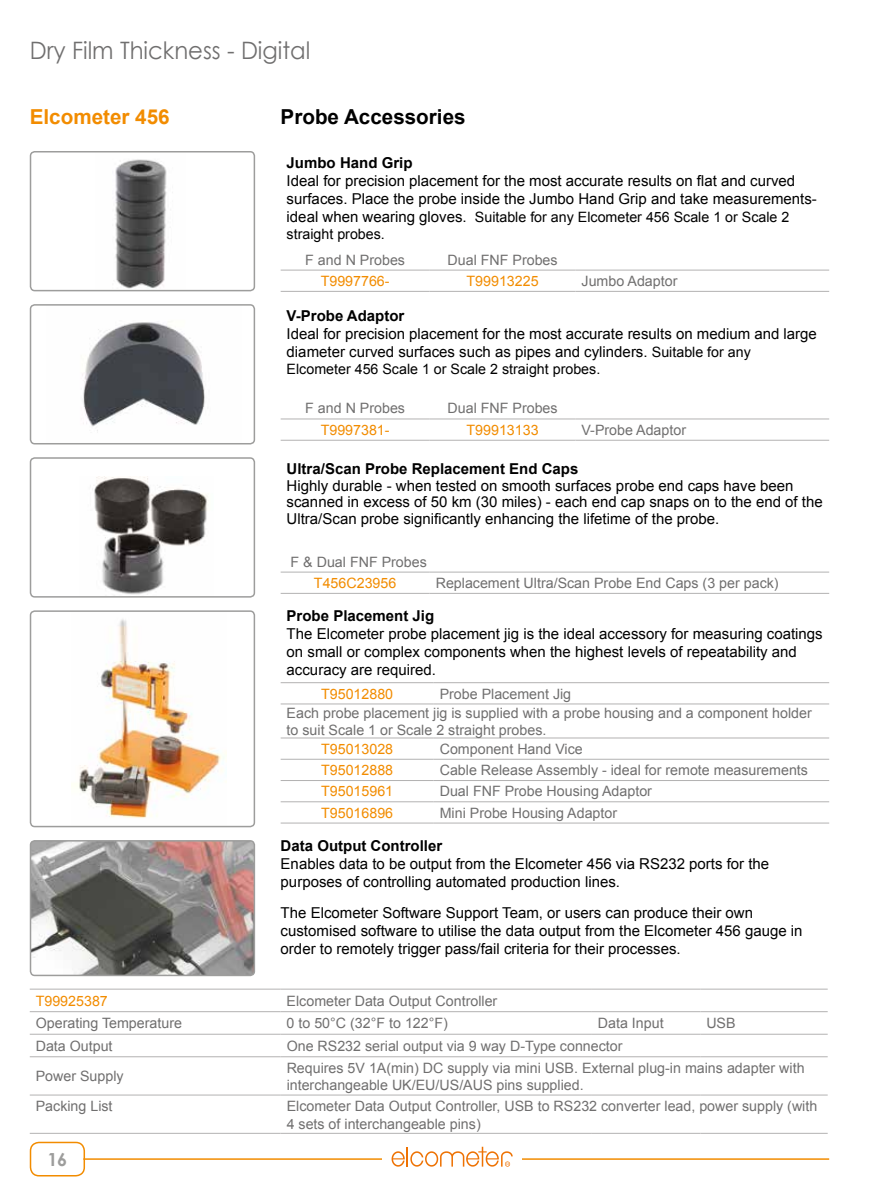
<style>
.page{position:relative;width:893px;height:1191px;background:#fff}
.page>*{position:absolute;margin:0;border:0;box-sizing:border-box;transform-origin:0 0}
.t1{font:24px "Century Gothic";color:#706f6f;scale:.95 1}
.t2{font:700 20.7px "Arial";color:#000}
.t3{font:700 20.7px "Arial";color:#f28c00}
.t4{font:700 18px "Century Gothic";color:#9d9d9c}
.t5{font:15px/18px "Arial";color:#000}
.t6{font:700 15px "Arial";color:#000}
.t7{font:14.25px/17.1px "Arial";color:#706f6f}
.t8{font:14.25px/17.1px "Arial";color:#000}
.t9{font:14.25px "Arial";color:#f28c00}
.s1{font-size:15px}
.s2{font-size:14.25px}
</style>
<div class="page">
<div style="left:30px;top:1141px;width:55px;height:35px;border:2px solid #f28c00;border-radius:9px"></div>
<hr style="left:83px;top:1158px;width:746px;height:1px;background:#f28c00">
<div style="left:382px;top:1139px;width:140px;height:35px;background:#fff"></div>
<svg style="left:392px;top:1146px;width:121px;height:20px"></svg>
<img style="left:94px;top:477px;width:114px;height:117px">
<div style="left:30px;top:457px;width:225px;height:140px;border:2px solid #9d9d9c;border-radius:4px"></div>
<hr style="left:281px;top:291px;width:149px;height:1px;background:#b3b2b2">
<hr style="left:430px;top:291px;width:146px;height:1px;background:#b3b2b2">
<hr style="left:576px;top:291px;width:253px;height:1px;background:#b3b2b2">
<hr style="left:281px;top:270px;width:149px;height:1px;background:#b3b2b2">
<hr style="left:430px;top:270px;width:146px;height:1px;background:#b3b2b2">
<hr style="left:576px;top:270px;width:253px;height:1px;background:#b3b2b2">
<img style="left:79px;top:619px;width:147px;height:199px">
<div style="left:30px;top:610px;width:225px;height:217px;border:2px solid #9d9d9c;border-radius:4px"></div>
<img style="left:115px;top:159px;width:52px;height:129px">
<div style="left:30px;top:151px;width:225px;height:140px;border:2px solid #9d9d9c;border-radius:4px"></div>
<img style="left:82px;top:322px;width:123px;height:109px">
<div style="left:30px;top:304px;width:225px;height:140px;border:2px solid #9d9d9c;border-radius:4px"></div>
<hr style="left:281px;top:682px;width:153px;height:1px;background:#b3b2b2">
<hr style="left:434px;top:682px;width:395px;height:1px;background:#b3b2b2">
<hr style="left:281px;top:703px;width:153px;height:1px;background:#b3b2b2">
<hr style="left:434px;top:703px;width:395px;height:1px;background:#b3b2b2">
<hr style="left:281px;top:737px;width:153px;height:1px;background:#b3b2b2">
<hr style="left:434px;top:737px;width:395px;height:1px;background:#b3b2b2">
<hr style="left:281px;top:759px;width:153px;height:1px;background:#b3b2b2">
<hr style="left:434px;top:759px;width:395px;height:1px;background:#b3b2b2">
<hr style="left:281px;top:780px;width:153px;height:1px;background:#b3b2b2">
<hr style="left:434px;top:780px;width:395px;height:1px;background:#b3b2b2">
<hr style="left:281px;top:801px;width:153px;height:1px;background:#b3b2b2">
<hr style="left:434px;top:801px;width:395px;height:1px;background:#b3b2b2">
<hr style="left:281px;top:823px;width:153px;height:1px;background:#b3b2b2">
<hr style="left:434px;top:823px;width:395px;height:1px;background:#b3b2b2">
<hr style="left:281px;top:440px;width:149px;height:1px;background:#b3b2b2">
<hr style="left:430px;top:440px;width:146px;height:1px;background:#b3b2b2">
<hr style="left:576px;top:440px;width:253px;height:1px;background:#b3b2b2">
<hr style="left:281px;top:419px;width:149px;height:1px;background:#b3b2b2">
<hr style="left:430px;top:419px;width:146px;height:1px;background:#b3b2b2">
<hr style="left:576px;top:419px;width:253px;height:1px;background:#b3b2b2">
<hr style="left:281px;top:593px;width:149px;height:1px;background:#b3b2b2">
<hr style="left:430px;top:593px;width:399px;height:1px;background:#b3b2b2">
<hr style="left:281px;top:572px;width:149px;height:1px;background:#b3b2b2">
<hr style="left:430px;top:572px;width:399px;height:1px;background:#b3b2b2">
<img style="left:33px;top:843px;width:219px;height:130px">
<div style="left:30px;top:840px;width:225px;height:136px;border:2px solid #9d9d9c;border-radius:4px"></div>
<hr style="left:30px;top:989px;width:251px;height:1px;background:#b3b2b2">
<hr style="left:281px;top:989px;width:311px;height:1px;background:#b3b2b2">
<hr style="left:592px;top:989px;width:108px;height:1px;background:#b3b2b2">
<hr style="left:700px;top:989px;width:128px;height:1px;background:#b3b2b2">
<hr style="left:30px;top:1011px;width:251px;height:1px;background:#b3b2b2">
<hr style="left:281px;top:1011px;width:311px;height:1px;background:#b3b2b2">
<hr style="left:592px;top:1011px;width:108px;height:1px;background:#b3b2b2">
<hr style="left:700px;top:1011px;width:128px;height:1px;background:#b3b2b2">
<hr style="left:30px;top:1034px;width:251px;height:1px;background:#b3b2b2">
<hr style="left:281px;top:1034px;width:311px;height:1px;background:#b3b2b2">
<hr style="left:592px;top:1034px;width:108px;height:1px;background:#b3b2b2">
<hr style="left:700px;top:1034px;width:128px;height:1px;background:#b3b2b2">
<hr style="left:30px;top:1056px;width:251px;height:1px;background:#b3b2b2">
<hr style="left:281px;top:1056px;width:311px;height:1px;background:#b3b2b2">
<hr style="left:592px;top:1056px;width:108px;height:1px;background:#b3b2b2">
<hr style="left:700px;top:1056px;width:128px;height:1px;background:#b3b2b2">
<hr style="left:30px;top:1094px;width:251px;height:1px;background:#b3b2b2">
<hr style="left:281px;top:1094px;width:311px;height:1px;background:#b3b2b2">
<hr style="left:592px;top:1094px;width:108px;height:1px;background:#b3b2b2">
<hr style="left:700px;top:1094px;width:128px;height:1px;background:#b3b2b2">
<hr style="left:30px;top:1133px;width:251px;height:1px;background:#b3b2b2">
<hr style="left:281px;top:1133px;width:311px;height:1px;background:#b3b2b2">
<hr style="left:592px;top:1133px;width:108px;height:1px;background:#b3b2b2">
<hr style="left:700px;top:1133px;width:128px;height:1px;background:#b3b2b2">
<h1 class="t1" style="left:30px;top:34px;width:297px">Dry Film Thickness - Digital</h1>
<h2 class="t3" style="left:30px;top:103px;width:141px">Elcometer 456</h2>
<h2 class="t2" style="left:281px;top:103px;width:186px">Probe Accessories</h2>
<p class="t6" style="left:287px;top:153px;width:127px">Jumbo Hand Grip</p>
<p class="t5" style="left:287px;top:172px;width:532px">Ideal for precision placement for the most accurate results on flat and curved surfaces. Place the probe inside the Jumbo Hand Grip and take measurements-</p>
<p class="t8" style="left:287px;top:208px;width:504px"><span class="s1">ideal when wearing gloves.</span> Suitable for any Elcometer 456 Scale 1 or Scale 2 straight probes.</p>
<p class="t7" style="left:305px;top:251px;width:101px">F and N Probes</p>
<p class="t7" style="left:448px;top:251px;width:112px">Dual FNF Probes</p>
<p class="t9" style="left:321px;top:271px;width:70px">T9997766-</p>
<p class="t9" style="left:467px;top:271px;width:74px">T99913225</p>
<p class="t7" style="left:582px;top:272px;width:97px">Jumbo Adaptor</p>
<p class="t6" style="left:287px;top:306px;width:119px">V-Probe Adaptor</p>
<p class="t5" style="left:287px;top:325px;width:532px">Ideal for precision placement for the most accurate results on medium and large diameter curved surfaces such as pipes and cylinders. <span class="s2">Suitable for any</span></p>
<p class="t8" style="left:287px;top:361px;width:315px">Elcometer 456 Scale 1 or Scale 2 straight probes.</p>
<p class="t7" style="left:305px;top:400px;width:101px">F and N Probes</p>
<p class="t7" style="left:448px;top:400px;width:112px">Dual FNF Probes</p>
<p class="t9" style="left:321px;top:420px;width:70px">T9997381-</p>
<p class="t9" style="left:467px;top:420px;width:74px">T99913133</p>
<p class="t7" style="left:582px;top:421px;width:106px">V-Probe Adaptor</p>
<p class="t6" style="left:287px;top:459px;width:293px">Ultra/Scan Probe Replacement End Caps</p>
<p class="t5" style="left:287px;top:477px;width:538px;line-height:16.5px">Highly durable - when tested on smooth surfaces probe end caps have been scanned in excess of 50 km (30 miles) - each end cap snaps on to the end of the<br>Ultra/Scan probe significantly enhancing the lifetime of the probe.</p>
<p class="t7" style="left:291px;top:553px;width:138px">F &amp; Dual FNF Probes</p>
<p class="t9" style="left:314px;top:573px;width:84px">T456C23956</p>
<p class="t7" style="left:436px;top:574px;width:344px">Replacement Ultra/Scan Probe End Caps (3 per pack)</p>
<p class="t6" style="left:287px;top:606px;width:149px">Probe Placement Jig</p>
<p class="t5" style="left:287px;top:625px;width:538px">The Elcometer probe placement jig is the ideal accessory for measuring coatings on small or complex components when the highest levels of repeatability and accuracy are required.</p>
<p class="t9" style="left:321px;top:684px;width:74px">T95012880</p>
<p class="t7" style="left:287px;top:684px;width:527px;line-height:19px;text-indent:153px">Probe Placement Jig<br>Each probe placement jig is supplied with a probe housing and a component holder</p>
<p class="t7" style="left:287px;top:721px;width:261px">to suit Scale 1 or Scale 2 straight probes.</p>
<p class="t9" style="left:321px;top:739px;width:74px">T95013028</p>
<p class="t7" style="left:440px;top:740px;width:145px">Component Hand Vice</p>
<p class="t9" style="left:321px;top:760px;width:74px">T95012888</p>
<p class="t7" style="left:440px;top:761px;width:370px">Cable Release Assembly - ideal for remote measurements</p>
<p class="t9" style="left:321px;top:782px;width:74px">T95015961</p>
<p class="t7" style="left:440px;top:783px;width:214px">Dual FNF Probe Housing Adaptor</p>
<p class="t9" style="left:321px;top:803px;width:74px">T95016896</p>
<p class="t7" style="left:440px;top:804px;width:179px">Mini Probe Housing Adaptor</p>
<p class="t6" style="left:281px;top:835px;width:163px">Data Output Controller</p>
<p class="t5" style="left:281px;top:855px;width:490px">Enables data to be output from the Elcometer 456 via RS232 ports for the purposes of controlling automated production lines.</p>
<p class="t5" style="left:281px;top:903px;width:523px">The Elcometer Software Support Team, or users can produce their own customised software to utilise the data output from the Elcometer 456 gauge in order to remotely trigger pass/fail criteria for their processes.</p>
<p class="t9" style="left:36px;top:991px;width:74px">T99925387</p>
<p class="t7" style="left:287px;top:992px;width:212px">Elcometer Data Output Controller</p>
<p class="t7" style="left:36px;top:1014px;width:148px">Operating Temperature</p>
<p class="t7" style="left:287px;top:1014px;width:163px">0 to 50°C (32°F to 122°F)</p>
<p class="t7" style="left:598px;top:1014px;width:67px">Data Input</p>
<p class="t7" style="left:706px;top:1014px;width:31px">USB</p>
<p class="t7" style="left:36px;top:1037px;width:78px">Data Output</p>
<p class="t7" style="left:287px;top:1037px;width:337px">One RS232 serial output via 9 way D-Type connector</p>
<p class="t7" style="left:36px;top:1067px;width:89px">Power Supply</p>
<p class="t7" style="left:287px;top:1059px;width:519px">Requires 5V 1A(min) DC supply via mini USB. External plug-in mains adapter with interchangeable UK/EU/US/AUS pins supplied.</p>
<p class="t7" style="left:36px;top:1098px;width:78px">Packing List</p>
<p class="t7" style="left:287px;top:1098px;width:532px">Elcometer Data Output Controller, USB to RS232 converter lead, power supply (with<br>4 sets of interchangeable pins)</p>
<p class="t4" style="left:47px;top:1145px;width:21px">16</p>
</div>
